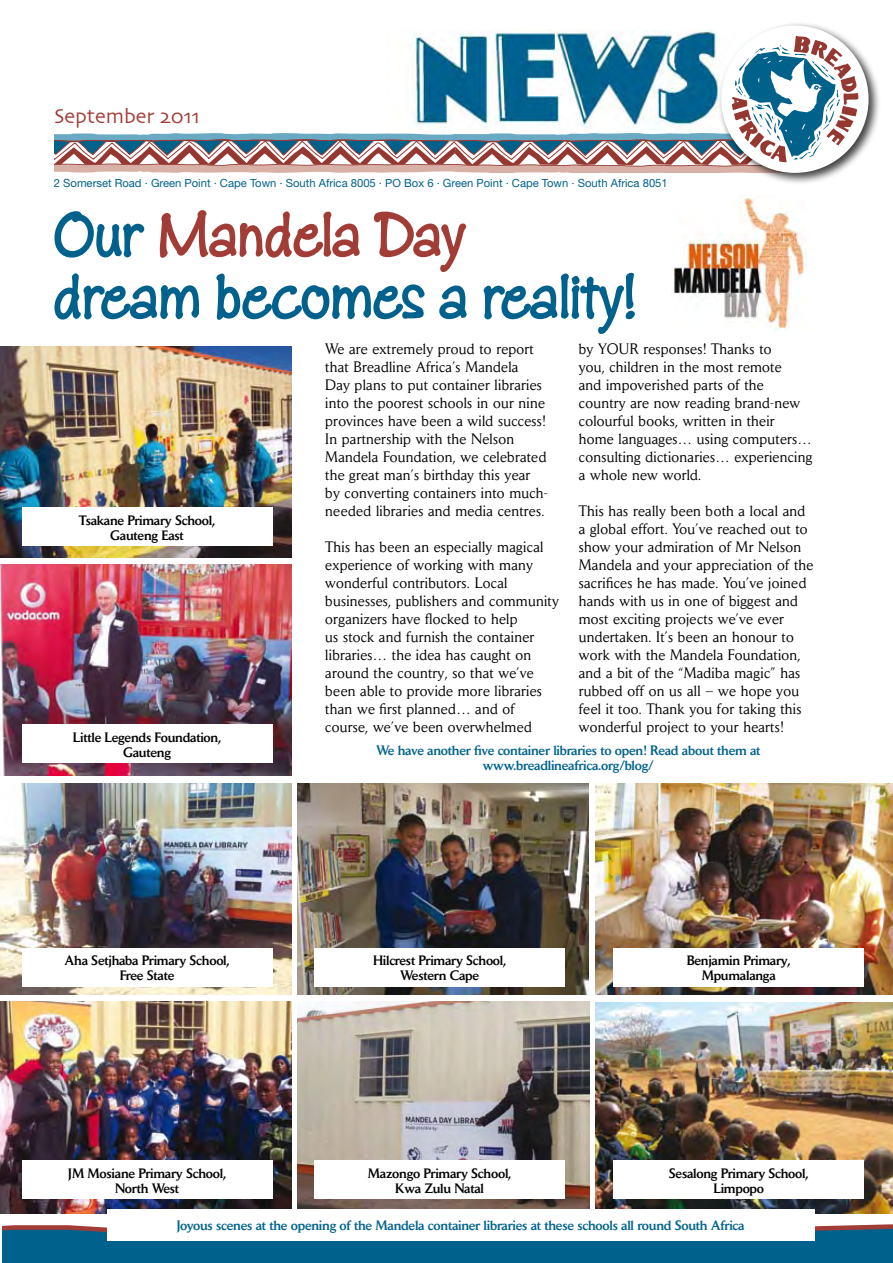
<style>
.page{position:relative;width:893px;height:1263px;background:#fff}
.page>*{position:absolute;margin:0;border:0;box-sizing:border-box;transform-origin:0 0}
.t1{font:62.1px/61.9px "Zipty Do Std";letter-spacing:.02em;color:#00628c}
.t2{font:21px "Skia";color:#a23c36}
.t3{font:15px/18px "Daily News";letter-spacing:.02em;color:#000;scale:.95 1}
.t4{font:500 13.5px/15px "Daily News";letter-spacing:-.02em;color:#000;text-align:center;scale:.95 1}
.t5{font:500 13.5px/15px "Daily News";letter-spacing:-.02em;color:#00628c;text-align:center;scale:.95 1}
.t6{font:11.25px "Helvetica Neue LT Std";color:#00628c}
.s1{color:#a23c36}
</style>
<div class="page">
<div style="left:2px;top:1224px;width:891px;height:39px;background:#00628c"></div>
<div style="left:717px;top:22px;width:171px;height:170px;background:#000;opacity:.75"></div>
<div style="left:721px;top:26px;width:148px;height:147px;background:#fff;border-radius:50%"></div>
<svg style="left:54px;top:22px;width:805px;height:393px"></svg>
<img style="left:0;top:346px;width:291px;height:211px">
<img style="left:596px;top:783px;width:297px;height:211px">
<img style="left:0;top:783px;width:291px;height:211px">
<img style="left:298px;top:783px;width:291px;height:211px">
<img style="left:0;top:565px;width:291px;height:211px">
<img style="left:596px;top:1002px;width:297px;height:211px">
<img style="left:0;top:1002px;width:292px;height:211px">
<img style="left:298px;top:1002px;width:292px;height:207px">
<img style="left:672px;top:196px;width:135px;height:134px">
<div style="left:22px;top:507px;width:250px;height:39px;background:#fff"></div>
<div style="left:22px;top:724px;width:250px;height:39px;background:#fff"></div>
<div style="left:22px;top:947px;width:250px;height:39px;background:#fff"></div>
<div style="left:315px;top:947px;width:250px;height:39px;background:#fff"></div>
<div style="left:614px;top:947px;width:250px;height:39px;background:#fff"></div>
<div style="left:22px;top:1160px;width:250px;height:39px;background:#fff"></div>
<div style="left:315px;top:1160px;width:250px;height:39px;background:#fff"></div>
<div style="left:107px;top:1209px;width:707px;height:32px;background:#fff"></div>
<div style="left:614px;top:1160px;width:250px;height:39px;background:#fff"></div>
<h2 class="t2" style="left:54px;top:103px;width:147px">September 2011</h2>
<p class="t6" style="left:54px;top:176px;width:615px">2 Somerset Road · Green Point · Cape Town · South Africa 8005 · PO Box 6 · Green Point · Cape Town · South Africa 8051</p>
<h1 class="t1" style="left:54px;top:204px;width:583px">Our <span class="s1">Mandela Day<br></span>dream becomes a reality!</h1>
<p class="t4" style="left:79px;top:512px;width:145px">Tsakane Primary School,<br>Gauteng East</p>
<p class="t4" style="left:73px;top:729px;width:158px">Little Legends Foundation,<br>Gauteng</p>
<p class="t3" style="left:325px;top:340px;width:235px">We are extremely proud to report that Breadline Africa’s Mandela<br>Day plans to put container libraries into the poorest schools in our nine provinces have been a wild success!<br>In partnership with the Nelson Mandela Foundation, we celebrated the great man’s birthday this year by converting containers into much&shy;needed libraries and media centres.</p>
<p class="t3" style="left:325px;top:538px;width:247px">This has been an especially magical experience of working with many wonderful contributors. Local businesses, publishers and community organizers have flocked to help<br>us stock and furnish the container libraries… the idea has caught on around the country, so that we’ve been able to provide more libraries than we first planned… and of course, we’ve been overwhelmed</p>
<p class="t3" style="left:579px;top:340px;width:247px">by YOUR responses! Thanks to<br>you, children in the most remote<br>and impoverished parts of the country are now reading brand-new colourful books, written in their home languages… using computers… consulting dictionaries… experiencing a whole new world.</p>
<p class="t3" style="left:579px;top:502px;width:248px">This has really been both a local and a global effort. You’ve reached out to show your admiration of Mr Nelson Mandela and your appreciation of the sacrifices he has made. You’ve joined hands with us in one of biggest and most exciting projects we’ve ever undertaken. It’s been an honour to work with the Mandela Foundation, and a bit of the “Madiba magic” has rubbed off on us all – we hope you feel it too. Thank you for taking this wonderful project to your hearts!</p>
<p class="t5" style="left:376px;top:742px;width:406px">We have another five container libraries to open! Read about them at www.breadlineafrica.org/blog/</p>
<p class="t4" style="left:65px;top:953px;width:175px">Aha Setjhaba Primary School,<br>Free State</p>
<p class="t4" style="left:373px;top:953px;width:142px">Hilcrest Primary School,<br>Western Cape</p>
<p class="t4" style="left:687px;top:953px;width:111px">Benjamin Primary,<br>Mpumalanga</p>
<p class="t4" style="left:68px;top:1165px;width:168px">JM Mosiane Primary School,<br>North West</p>
<p class="t4" style="left:368px;top:1165px;width:152px">Mazongo Primary School,<br>Kwa Zulu Natal</p>
<p class="t5" style="left:177px;top:1218px;width:599px">Joyous scenes at the opening of the Mandela container libraries at these schools all round South Africa</p>
<p class="t4" style="left:669px;top:1165px;width:149px">Sesalong Primary School,<br>Limpopo</p>
</div>
